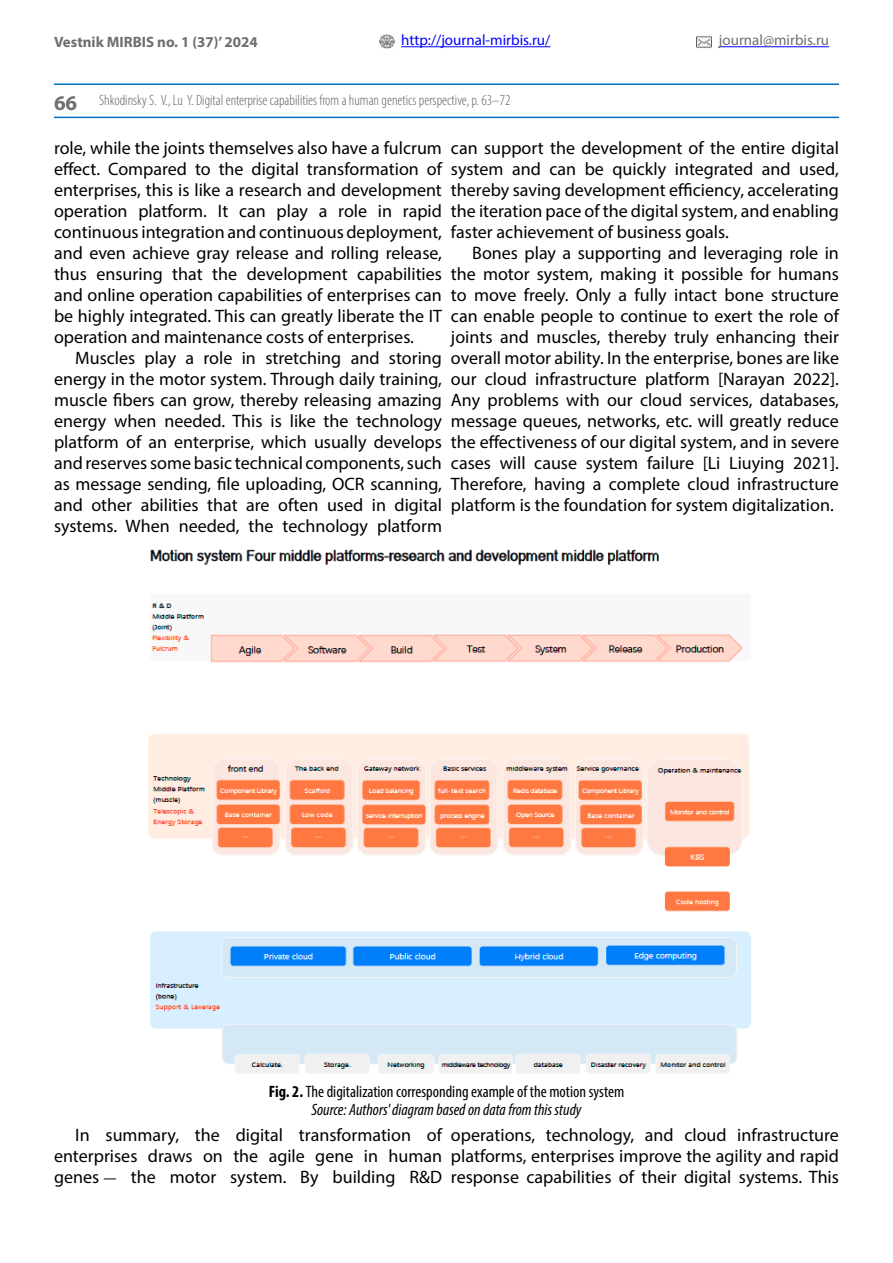
<style>
.page{position:relative;width:893px;height:1263px;background:#fff}
.page>*{position:absolute;margin:0;border:0;box-sizing:border-box;transform-origin:0 0}
.t1{font:700 21px "Myriad Pro";color:#6f6f6f}
.t2{font:18px/21px "Myriad Pro";color:#000;text-align:justify}
.t3{font:condensed 16.5px/18.1px "Myriad Pro";color:#000;text-align:center}
.t4{font:300 condensed 15px "Myriad Pro";color:#636363}
.t5{font:700 15px "Myriad Pro";color:#6f6f6f}
.t6{font:15px "Myriad Pro";color:#00f}
.t7{font:15px "Myriad Pro";color:#6f6f6f}
.s1{font-weight:700}
.s2{font-style:italic}
.s3{font-family:"Minion Pro"}
</style>
<div class="page">
<hr style="left:719px;top:46px;width:110px;height:1px;background:#00f">
<hr style="left:54px;top:117px;width:785px;height:1px;background:#0070c0">
<img style="left:380px;top:34px;width:14px;height:15px">
<img style="left:696px;top:34px;width:16px;height:15px">
<hr style="left:401px;top:46px;width:149px;height:1px;background:#00f">
<hr style="left:54px;top:83px;width:785px;height:2px;background:#0070c0">
<img style="left:148px;top:549px;width:603px;height:524px">
<p class="t5" style="left:54px;top:32px;width:205px">Vestnik MIRBIS no. 1 (37)’ 2024</p>
<p class="t7" style="left:719px;top:31px;width:112px">journal@mirbis.ru</p>
<p class="t6" style="left:401px;top:31px;width:151px">http://journal-mirbis.ru/</p>
<p class="t1" style="left:54px;top:89px;width:25px">66</p>
<p class="t4" style="left:99px;top:91px;width:413px">Shkodinsky S. V., Lu Y. Digital enterprise capabilities from a human genetics perspective, p. 63–72</p>
<p class="t2" style="left:54px;top:137px;width:389px">role, while the joints themselves also have a fulcrum effect. Compared to the digital transformation of enterprises, this is like a research and development operation platform. It can play a role in rapid continuous integration and continuous deployment, and even achieve gray release and rolling release, thus ensuring that the development capabilities and online operation capabilities of enterprises can be highly integrated. This can greatly liberate the IT operation and maintenance costs of enterprises.</p>
<p class="t2" style="left:54px;top:347px;width:389px;text-indent:21px">Muscles play a role in stretching and storing energy in the motor system. Through daily training, muscle fibers can grow, thereby releasing amazing energy when needed. This is like the technology platform of an enterprise, which usually develops and reserves some basic technical components, such as message sending, file uploading, OCR scanning, and other abilities that are often used in digital systems. When needed, the technology platform</p>
<p class="t2" style="left:451px;top:137px;width:390px">can support the development of the entire digital system and can be quickly integrated and used, thereby saving development efficiency, accelerating the iteration pace of the digital system, and enabling faster achievement of business goals.</p>
<p class="t2" style="left:451px;top:242px;width:390px;text-indent:21px">Bones play a supporting and leveraging role in the motor system, making it possible for humans to move freely. Only a fully intact bone structure can enable people to continue to exert the role of joints and muscles, thereby truly enhancing their overall motor ability. In the enterprise, bones are like our cloud infrastructure platform [Narayan 2022].<br>Any problems with our cloud services, databases, message queues, networks, etc. will greatly reduce the effectiveness of our digital system, and in severe cases will cause system failure [Li Liuying 2021].<br>Therefore, having a complete cloud infrastructure platform is the foundation for system digitalization.</p>
<p class="t3" style="left:269px;top:1082px;width:357px"><span class="s1">Fig. 2.</span> The digitalization corresponding example of the motion system<br><span class="s2">Source: Authors' diagram based on data from this study</span></p>
<p class="t2" style="left:54px;top:1124px;width:389px;text-indent:21px">In summary, the digital transformation of enterprises draws on the agile gene in human genes <span class="s3">-</span> the motor system. By building R&amp;D</p>
<p class="t2" style="left:451px;top:1124px;width:389px">operations, technology, and cloud infrastructure platforms, enterprises improve the agility and rapid response capabilities of their digital systems. This</p>
</div>
